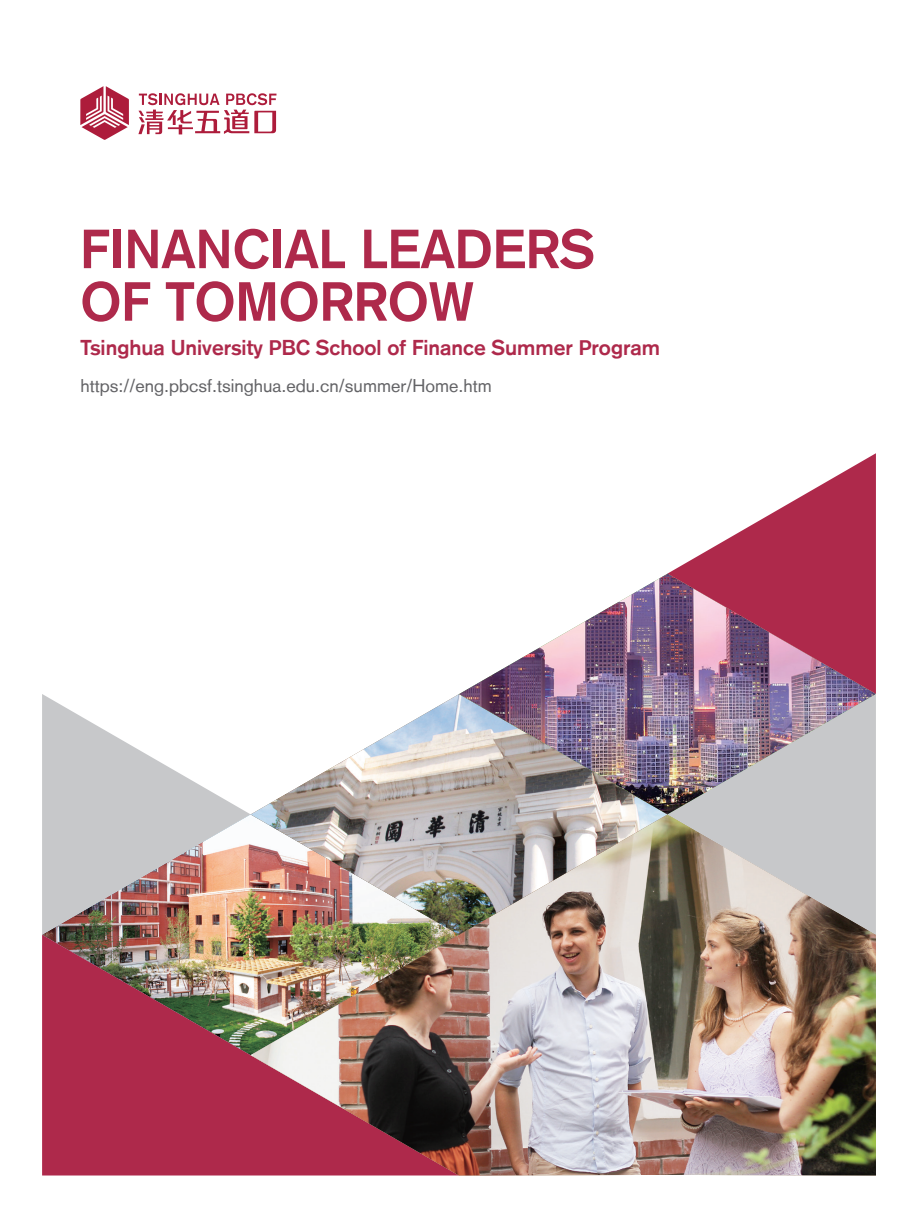
<style>
.page{position:relative;width:919px;height:1217px;background:#fff}
.page>*{position:absolute;margin:0;border:0;box-sizing:border-box;transform-origin:0 0}
.t1{font:700 54px "Akzidenz Grotesk";color:#ae294b}
.t2{font:700 21px "Akzidenz Grotesk";color:#ae294b}
.t3{font:18px "Akzidenz Grotesk";color:#636366}
</style>
<div class="page">
<img style="left:42px;top:934px;width:208px;height:241px">
<img style="left:250px;top:934px;width:625px;height:241px">
<img style="left:42px;top:694px;width:208px;height:240px">
<img style="left:250px;top:694px;width:417px;height:240px">
<svg style="left:667px;top:814px;width:208px;height:120px;background:#b4ada6"></svg>
<img style="left:459px;top:574px;width:416px;height:240px">
<svg style="left:667px;top:454px;width:208px;height:239px"></svg>
<svg style="left:80px;top:86px;width:49px;height:54px"></svg>
<svg style="left:138px;top:93px;width:138px;height:41px"></svg>
<p class="t1" style="left:80px;top:217px;width:516px">FINANCIAL LEADERS</p>
<p class="t1" style="left:80px;top:270px;width:395px">OF TOMORROW</p>
<p class="t2" style="left:80px;top:335px;width:581px">Tsinghua University PBC School of Finance Summer Program</p>
<p class="t3" style="left:80px;top:375px;width:413px">https://eng.pbcsf.tsinghua.edu.cn/summer/Home.htm</p>
</div>
